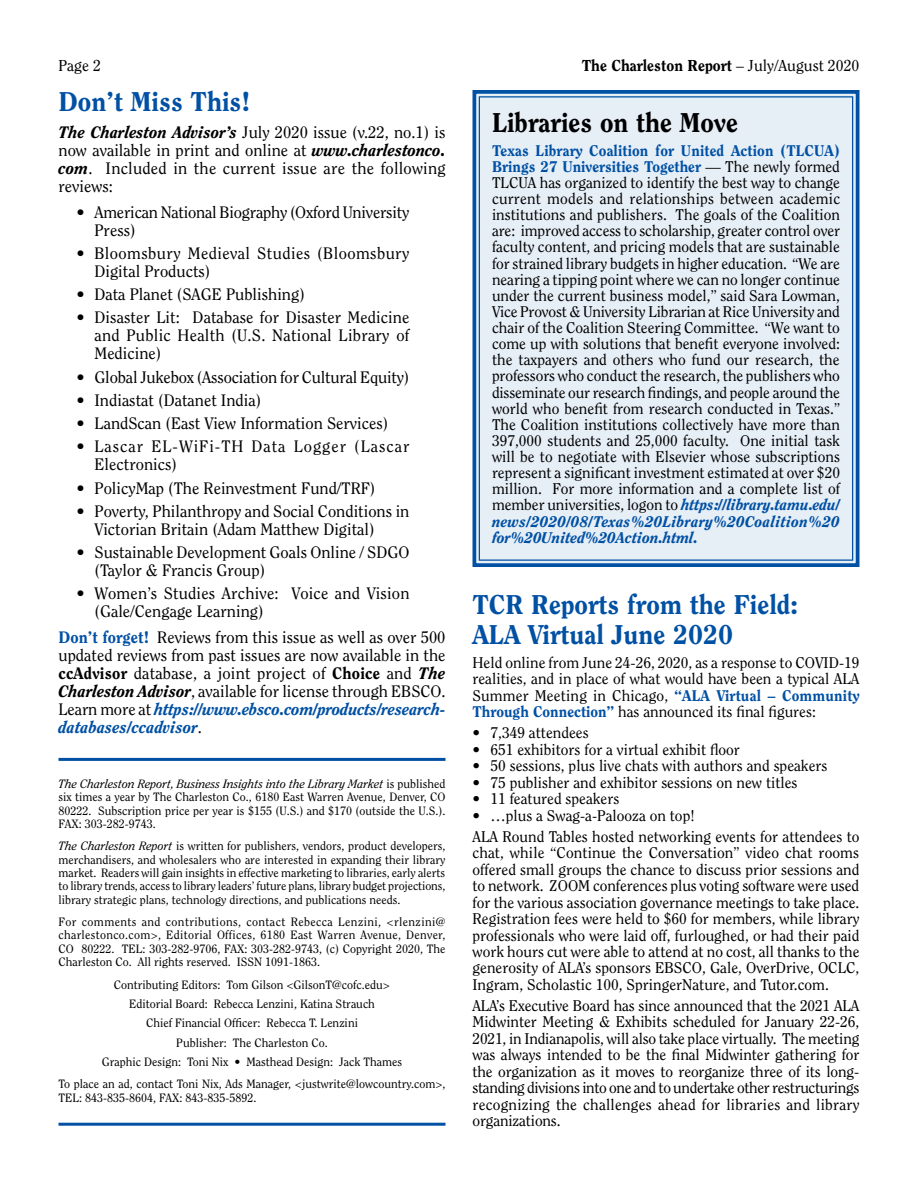
<style>
.page{position:relative;width:918px;height:1188px;background:#fff}
.page>*{position:absolute;margin:0;border:0;box-sizing:border-box;transform-origin:0 0}
.t1{font:800 27px/30px "Clearface";color:#0050a4}
.t2{font:800 27px "Clearface";color:#000}
.t3{font:16.5px/18px "Clearface";color:#000}
.t4{font:16.5px/18px "Clearface";letter-spacing:.025em;color:#000}
.t5{font:16.5px/18px "Clearface";letter-spacing:.06em;color:#000}
.t6{font:800 15.75px "Clearface";color:#000}
.t7{font:15.75px "Clearface";color:#000}
.t8{font:15.3px/16.2px "Clearface";color:#000;text-align:justify}
.t9{font:12px/13.4px "Clearface";color:#000;text-align:justify}
.s1{font-weight:400}
.s2{font-weight:800;font-style:italic}
.s3{font-weight:800;color:#0050a4}
.s4{font-weight:800}
.s5{font-weight:800;font-style:italic;color:#0050a4}
.s6{font-style:italic}
</style>
<div class="page">
<hr style="left:58px;top:758px;width:388px;height:3px;background:#0050a4">
<hr style="left:58px;top:1123px;width:388px;height:3px;background:#0050a4">
<div style="left:472px;top:90px;width:388px;height:477px;background:#e6eef6"></div>
<p class="t7" style="left:58px;top:56px;width:44px">Page 2</p>
<p class="t6" style="left:582px;top:56px;width:279px">The Charleston Report <span class="s1">– July/August 2020</span></p>
<h1 class="t1" style="left:58px;top:86px;width:193px">Don’t Miss This!</h1>
<p class="t3" style="left:58px;top:123px;width:389px;text-align:justify"><span class="s2">The Charleston Advisor’s</span> July 2020 issue (v.22, no.1) is now available in print and online at <span class="s2">www.charlestonco. com</span>. Included in the current issue are the following reviews:</p>
<p class="t3" style="left:94px;top:203px;width:317px;text-indent:-18px">• American National Biography (Oxford University<br>Press)</p>
<p class="t4" style="left:94px;top:244px;width:316px;text-indent:-18px">• Bloomsbury Medieval Studies (Bloomsbury<br>Digital Products)</p>
<p class="t3" style="left:76px;top:285px;width:230px">• Data Planet (SAGE Publishing)</p>
<p class="t3" style="left:95px;top:308px;width:317px;text-align:justify;text-indent:-18px">• Disaster Lit: Database for Disaster Medicine and Public Health (U.S. National Library of Medicine)</p>
<p class="t3" style="left:77px;top:368px;width:334px">• Global Jukebox (Association for Cultural Equity)</p>
<p class="t3" style="left:77px;top:391px;width:186px">• Indiastat (Datanet India)</p>
<p class="t3" style="left:77px;top:414px;width:313px">• LandScan (East View Information Services)</p>
<p class="t5" style="left:95px;top:437px;width:316px;text-indent:-18px">• Lascar EL-WiFi-TH Data Logger (Lascar<br>Electronics)</p>
<p class="t3" style="left:77px;top:479px;width:300px">• PolicyMap (The Reinvestment Fund/TRF)</p>
<p class="t3" style="left:95px;top:502px;width:317px;text-indent:-18px">• Poverty, Philanthropy and Social Conditions in<br>Victorian Britain (Adam Matthew Digital)</p>
<p class="t3" style="left:95px;top:543px;width:317px;text-indent:-18px">• Sustainable Development Goals Online / SDGO (Taylor &amp; Francis Group)</p>
<p class="t3" style="left:95px;top:584px;width:317px;text-indent:-18px">• Women’s Studies Archive: Voice and Vision (Gale/Cengage Learning)</p>
<p class="t3" style="left:59px;top:628px;width:389px;text-align:justify"><span class="s3">Don’t forget!</span> Reviews from this issue as well as over 500 updated reviews from past issues are now available in the <span class="s4">ccAdvisor</span> database, a joint project of <span class="s4">Choice</span> and <span class="s2">The Charleston Advisor</span>, available for license through EBSCO.<br>Learn more at <span class="s5">https://www.ebsco.com/products/research&shy;databases/ccadvisor</span>.</p>
<p class="t9" style="left:58px;top:777px;width:388px"><span class="s6">The Charleston Report, Business Insights into the Library Market</span> is published six times a year by The Charleston Co., 6180 East Warren Avenue, Denver, CO 80222. Subscription price per year is $155 (U.S.) and $170 (outside the U.S.).<br>FAX: 303-282-9743.</p>
<p class="t9" style="left:58px;top:839px;width:389px"><span class="s6">The Charleston Report</span> is written for publishers, vendors, product developers, merchandisers, and wholesalers who are interested in expanding their library market. Readers will gain insights in effective marketing to libraries, early alerts to library trends, access to library leaders’ future plans, library budget projections, library strategic plans, technology directions, and publications needs.</p>
<p class="t9" style="left:58px;top:915px;width:389px">For comments and contributions, contact Rebecca Lenzini, &lt;rlenzini@ charlestonco.com&gt;, Editorial Offices, 6180 East Warren Avenue, Denver, CO 80222. TEL: 303-282-9706, FAX: 303-282-9743, (c) Copyright 2020, The Charleston Co. All rights reserved. ISSN 1091-1863.</p>
<p class="t9" style="left:102px;top:974px;width:302px;line-height:19.4px;text-align:center">Contributing Editors: Tom Gilson &lt;GilsonT@cofc.edu&gt; Editorial Board: Rebecca Lenzini, Katina Strauch<br>Chief Financial Officer: Rebecca T. Lenzini<br>Publisher: The Charleston Co.<br>Graphic Design: Toni Nix • Masthead Design: Jack Thames</p>
<p class="t9" style="left:59px;top:1077px;width:389px">To place an ad, contact Toni Nix, Ads Manager, &lt;justwrite@lowcountry.com&gt;,<br>TEL: 843-835-8604, FAX: 843-835-5892.</p>
<h1 class="t2" style="left:492px;top:106px;width:247px">Libraries on the Move</h1>
<p class="t8" style="left:492px;top:142px;width:350px"><span class="s3">Texas Library Coalition for United Action (TLCUA)<br>Brings 27 Universities Together</span> — The newly formed TLCUA has organized to identify the best way to change current models and relationships between academic institutions and publishers. The goals of the Coalition are: improved access to scholarship, greater control over faculty content, and pricing models that are sustainable for strained library budgets in higher education. “We are nearing a tipping point where we can no longer continue under the current business model,” said Sara Lowman, Vice Provost &amp; University Librarian at Rice University and chair of the Coalition Steering Committee. “We want to come up with solutions that benefit everyone involved: the taxpayers and others who fund our research, the professors who conduct the research, the publishers who disseminate our research findings, and people around the world who benefit from research conducted in Texas.” The Coalition institutions collectively have more than 397,000 students and 25,000 faculty. One initial task will be to negotiate with Elsevier whose subscriptions represent a significant investment estimated at over $20 million. For more information and a complete list of member universities, logon to <span class="s5">https://library.tamu.edu/ news/2020/08/Texas%20Library%20Coalition%20 for%20United%20Action.html.</span></p>
<h1 class="t1" style="left:472px;top:589px;width:327px">TCR Reports from the Field:<br>ALA Virtual June 2020</h1>
<p class="t8" style="left:472px;top:654px;width:389px">Held online from June 24-26, 2020, as a response to COVID-19 realities, and in place of what would have been a typical ALA Summer Meeting in Chicago, <span class="s3">“ALA Virtual – Community Through Connection”</span> has announced its final figures:</p>
<p class="t8" style="left:472px;top:724px;width:118px">• 7,349 attendees</p>
<p class="t8" style="left:472px;top:741px;width:269px">• 651 exhibitors for a virtual exhibit floor</p>
<p class="t8" style="left:472px;top:757px;width:356px">• 50 sessions, plus live chats with authors and speakers</p>
<p class="t8" style="left:472px;top:774px;width:327px">• 75 publisher and exhibitor sessions on new titles</p>
<p class="t8" style="left:472px;top:790px;width:148px">• 11 featured speakers</p>
<p class="t8" style="left:472px;top:804px;width:389px;line-height:21px">• …plus a Swag-a-Palooza on top!<br>ALA Round Tables hosted networking events for attendees to</p>
<p class="t8" style="left:472px;top:844px;width:389px">chat, while “Continue the Conversation” video chat rooms offered small groups the chance to discuss prior sessions and to network. ZOOM conferences plus voting software were used for the various association governance meetings to take place.<br>Registration fees were held to $60 for members, while library professionals who were laid off, furloughed, or had their paid work hours cut were able to attend at no cost, all thanks to the generosity of ALA’s sponsors EBSCO, Gale, OverDrive, OCLC, Ingram, Scholastic 100, SpringerNature, and Tutor.com.</p>
<p class="t8" style="left:472px;top:997px;width:389px">ALA’s Executive Board has since announced that the 2021 ALA Midwinter Meeting &amp; Exhibits scheduled for January 22-26, 2021, in Indianapolis, will also take place virtually. The meeting was always intended to be the final Midwinter gathering for the organization as it moves to reorganize three of its long&shy;standing divisions into one and to undertake other restructurings recognizing the challenges ahead for libraries and library organizations.</p>
</div>
